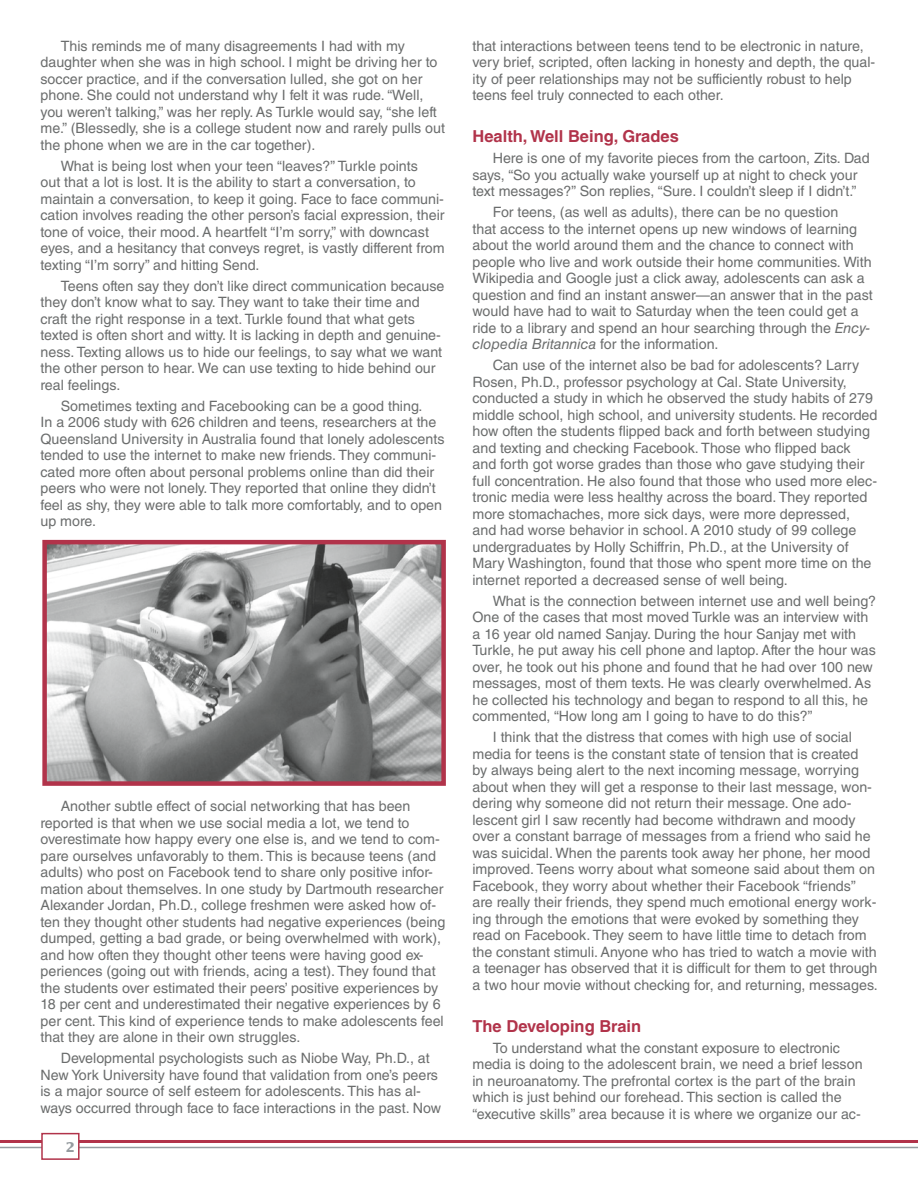
<style>
.page{position:relative;width:918px;height:1188px;background:#fff}
.page>*{position:absolute;margin:0;border:0;box-sizing:border-box;transform-origin:0 0}
.t1{font:700 16.5px "Helvetica LT Std";color:#b1334a}
.t2{font:14.25px/16.5px "Helvetica LT Std";color:#6b6d6d}
.t3{font:700 13.5px "Lucida Std";color:#959b9f}
.s1{font-style:italic}
</style>
<div class="page">
<hr style="left:0;top:1147px;width:918px;height:1px;background:#959b9f">
<hr style="left:0;top:1140px;width:918px;height:3px;background:#b1334a">
<div style="left:42px;top:1134px;width:37px;height:25px;background:#fff"></div>
<div style="left:41px;top:1133px;width:39px;height:27px;border:2px solid #b1334a"></div>
<img style="left:47px;top:545px;width:394px;height:236px">
<div style="left:42px;top:540px;width:404px;height:246px;border:4px solid #b1334a"></div>
<p class="t2" style="left:41px;top:37px;width:406px;text-indent:20px">This reminds me of many disagreements I had with my daughter when she was in high school. I might be driving her to soccer practice, and if the conversation lulled, she got on her phone. She could not understand why I felt it was rude. “Well, you weren’t talking,” was her reply. As Turkle would say, “she left me.” (Blessedly, she is a college student now and rarely pulls out the phone when we are in the car together).</p>
<p class="t2" style="left:41px;top:157px;width:406px;text-indent:20px">What is being lost when your teen “leaves?” Turkle points<br>out that a lot is lost. It is the ability to start a conversation, to maintain a conversation, to keep it going. Face to face communi&shy;cation involves reading the other person’s facial expression, their tone of voice, their mood. A heartfelt “I’m sorry,” with downcast eyes, and a hesitancy that conveys regret, is vastly different from texting “I’m sorry” and hitting Send.</p>
<p class="t2" style="left:41px;top:277px;width:406px;text-indent:20px">Teens often say they don’t like direct communication because they don’t know what to say. They want to take their time and craft the right response in a text. Turkle found that what gets texted is often short and witty. It is lacking in depth and genuine&shy;ness. Texting allows us to hide our feelings, to say what we want the other person to hear. We can use texting to hide behind our real feelings.</p>
<p class="t2" style="left:41px;top:397px;width:405px;text-indent:20px">Sometimes texting and Facebooking can be a good thing.<br>In a 2006 study with 626 children and teens, researchers at the Queensland University in Australia found that lonely adolescents tended to use the internet to make new friends. They communi&shy;cated more often about personal problems online than did their peers who were not lonely. They reported that online they didn’t feel as shy, they were able to talk more comfortably, and to open up more.</p>
<p class="t2" style="left:41px;top:798px;width:406px;text-indent:20px">Another subtle effect of social networking that has been reported is that when we use social media a lot, we tend to overestimate how happy every one else is, and we tend to com&shy;pare ourselves unfavorably to them. This is because teens (and adults) who post on Facebook tend to share only positive infor&shy;mation about themselves. In one study by Dartmouth researcher Alexander Jordan, Ph.D., college freshmen were asked how of&shy;ten they thought other students had negative experiences (being dumped, getting a bad grade, or being overwhelmed with work), and how often they thought other teens were having good ex&shy;periences (going out with friends, acing a test). They found that the students over estimated their peers’ positive experiences by 18 per cent and underestimated their negative experiences by 6 per cent. This kind of experience tends to make adolescents feel that they are alone in their own struggles.</p>
<p class="t2" style="left:41px;top:1050px;width:402px;text-indent:20px">Developmental psychologists such as Niobe Way, Ph.D., at New York University have found that validation from one’s peers is a major source of self esteem for adolescents. This has al&shy;ways occurred through face to face interactions in the past. Now</p>
<p class="t3" style="left:66px;top:1139px;width:11px">2</p>
<p class="t2" style="left:473px;top:38px;width:404px">that interactions between teens tend to be electronic in nature, very brief, scripted, often lacking in honesty and depth, the qual&shy;ity of peer relationships may not be sufficiently robust to help teens feel truly connected to each other.</p>
<p class="t1" style="left:472px;top:126px;width:208px">Health, Well Being, Grades</p>
<p class="t2" style="left:473px;top:150px;width:399px;text-indent:20px">Here is one of my favorite pieces from the cartoon, Zits. Dad says, “So you actually wake yourself up at night to check your text messages?” Son replies, “Sure. I couldn’t sleep if I didn’t.”</p>
<p class="t2" style="left:473px;top:204px;width:402px;text-indent:20px">For teens, (as well as adults), there can be no question<br>that access to the internet opens up new windows of learning about the world around them and the chance to connect with people who live and work outside their home communities. With Wikipedia and Google just a click away, adolescents can ask a question and find an instant answer—an answer that in the past would have had to wait to Saturday when the teen could get a ride to a library and spend an hour searching through the <span class="s1">Ency&shy;clopedia Britannica</span> for the information.</p>
<p class="t2" style="left:473px;top:357px;width:406px;text-indent:20px">Can use of the internet also be bad for adolescents? Larry Rosen, Ph.D., professor psychology at Cal. State University, conducted a study in which he observed the study habits of 279 middle school, high school, and university students. He recorded how often the students flipped back and forth between studying and texting and checking Facebook. Those who flipped back and forth got worse grades than those who gave studying their full concentration. He also found that those who used more elec&shy;tronic media were less healthy across the board. They reported more stomachaches, more sick days, were more depressed,<br>and had worse behavior in school. A 2010 study of 99 college undergraduates by Holly Schiffrin, Ph.D., at the University of Mary Washington, found that those who spent more time on the internet reported a decreased sense of well being.</p>
<p class="t2" style="left:473px;top:592px;width:405px;text-indent:20px">What is the connection between internet use and well being?<br>One of the cases that most moved Turkle was an interview with a 16 year old named Sanjay. During the hour Sanjay met with Turkle, he put away his cell phone and laptop. After the hour was over, he took out his phone and found that he had over 100 new messages, most of them texts. He was clearly overwhelmed. As he collected his technology and began to respond to all this, he commented, “How long am I going to have to do this?”</p>
<p class="t2" style="left:473px;top:729px;width:407px;text-indent:20px">I think that the distress that comes with high use of social media for teens is the constant state of tension that is created<br>by always being alert to the next incoming message, worrying about when they will get a response to their last message, won&shy;dering why someone did not return their message. One ado&shy;lescent girl I saw recently had become withdrawn and moody over a constant barrage of messages from a friend who said he was suicidal. When the parents took away her phone, her mood improved. Teens worry about what someone said about them on Facebook, they worry about whether their Facebook “friends” are really their friends, they spend much emotional energy work&shy;ing through the emotions that were evoked by something they read on Facebook. They seem to have little time to detach from the constant stimuli. Anyone who has tried to watch a movie with a teenager has observed that it is difficult for them to get through a two hour movie without checking for, and returning, messages.</p>
<p class="t1" style="left:472px;top:1016px;width:170px">The Developing Brain</p>
<p class="t2" style="left:473px;top:1039px;width:392px;text-indent:20px">To understand what the constant exposure to electronic media is doing to the adolescent brain, we need a brief lesson in neuroanatomy. The prefrontal cortex is the part of the brain which is just behind our forehead. This section is called the “executive skills” area because it is where we organize our ac-</p>
</div>
